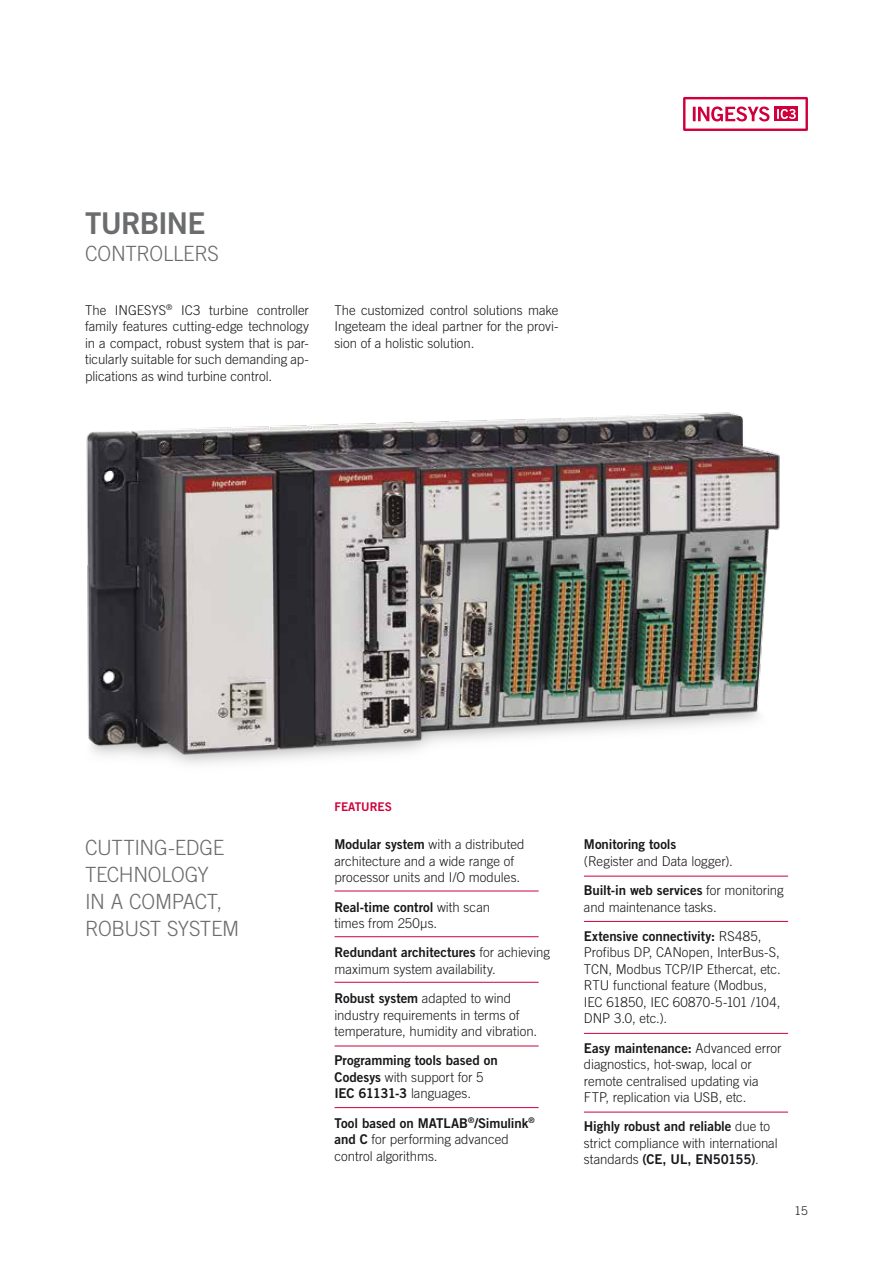
<style>
.page{position:relative;width:893px;height:1263px;background:#fff}
.page>*{position:absolute;margin:0;border:0;box-sizing:border-box;transform-origin:0 0}
.t1{font:30px "Trade Gothic LT Std Bd 2";letter-spacing:-.03em;color:#6b6c6e}
.t2{font:300 21px/27px "Trade Gothic LT Std";letter-spacing:-.02em;color:#6b6c6e}
.t3{font:300 13.5px/16.5px "Trade Gothic LT Std";color:#1a171b}
.t4{font:13.5px/29.2px "Trade Gothic LT Std Bd 2";letter-spacing:-.005em;color:#1a171b}
.t5{font:12px "Trade Gothic LT Std Bd 2";color:#cf003c}
.t6{font:300 12px "Trade Gothic LT Std";color:#1a171b}
.s1{font-family:"Trade Gothic LT Std Bd 2";font-weight:400}
.s2{font-family:"Trade Gothic LT Std";font-weight:300}
</style>
<div class="page">
<svg style="left:683px;top:97px;width:125px;height:34px"></svg>
<img style="left:86px;top:412px;width:694px;height:352px">
<hr style="left:334px;top:891px;width:205px;height:1px;background:#cf003c">
<hr style="left:584px;top:876px;width:204px;height:1px;background:#cf003c">
<hr style="left:584px;top:921px;width:204px;height:1px;background:#cf003c">
<hr style="left:584px;top:1033px;width:204px;height:1px;background:#cf003c">
<hr style="left:584px;top:1112px;width:204px;height:1px;background:#cf003c">
<hr style="left:334px;top:982px;width:205px;height:1px;background:#cf003c">
<hr style="left:334px;top:1046px;width:205px;height:1px;background:#cf003c">
<hr style="left:334px;top:1107px;width:205px;height:1px;background:#cf003c">
<hr style="left:334px;top:936px;width:205px;height:1px;background:#cf003c">
<h1 class="t1" style="left:85px;top:205px;width:122px">TURBINE</h1>
<h2 class="t2" style="left:85px;top:240px;width:135px">CONTROLLERS</h2>
<p class="t3" style="left:85px;top:302px;width:225px;text-align:justify">The INGESYS<sup>®</sup> IC3 turbine controller family features cutting-edge technology in a compact, robust system that is par&shy;ticularly suitable for such demanding ap&shy;plications as wind turbine control.</p>
<p class="t3" style="left:334px;top:302px;width:225px;text-align:justify">The customized control solutions make Ingeteam the ideal partner for the provi&shy;sion of a holistic solution.</p>
<h2 class="t2" style="left:85px;top:833px;width:156px">CUTTING-EDGE<br>TECHNOLOGY<br>IN A COMPACT,<br>ROBUST SYSTEM</h2>
<p class="t5" style="left:334px;top:799px;width:59px">FEATURES</p>
<p class="t3" style="left:334px;top:836px;width:192px"><span class="s1">Modular system</span> with a distributed architecture and a wide range of processor units and I/O modules.</p>
<p class="t4" style="left:334px;top:892px;width:157px">Real-time control <span class="s2">with scan</span></p>
<p class="t3" style="left:334px;top:915px;width:104px">times from 250µs.</p>
<p class="t4" style="left:334px;top:938px;width:217px">Redundant architectures <span class="s2">for achieving</span></p>
<p class="t3" style="left:334px;top:954px;width:178px;line-height:29.2px">maximum system availability.<br><span class="s1">Robust system</span> adapted to wind</p>
<p class="t3" style="left:334px;top:1006px;width:204px">industry requirements in terms of temperature, humidity and vibration.</p>
<p class="t4" style="left:334px;top:1046px;width:165px">Programming tools based on</p>
<p class="t3" style="left:334px;top:1069px;width:150px"><span class="s1">Codesys</span> with support for 5</p>
<p class="t4" style="left:334px;top:1079px;width:202px">IEC 61131-3 <span class="s2">languages.<br></span>Tool based on MATLAB<sup>®</sup>/Simulink<sup>®</sup></p>
<p class="t3" style="left:334px;top:1131px;width:176px"><span class="s1">and C</span> for performing advanced control algorithms.</p>
<p class="t4" style="left:584px;top:830px;width:94px">Monitoring tools</p>
<p class="t3" style="left:584px;top:852px;width:150px">(Register and Data logger).</p>
<p class="t4" style="left:584px;top:875px;width:201px">Built-in web services <span class="s2">for monitoring</span></p>
<p class="t3" style="left:584px;top:898px;width:134px">and maintenance tasks.</p>
<p class="t4" style="left:584px;top:921px;width:179px">Extensive connectivity: <span class="s2">RS485,</span></p>
<p class="t3" style="left:584px;top:944px;width:198px">Profibus DP, CANopen, InterBus-S,<br>TCN, Modbus TCP/IP Ethercat, etc.<br>RTU functional feature (Modbus,<br>IEC 61850, IEC 60870-5-101 /104,<br>DNP 3.0, etc.).</p>
<p class="t4" style="left:584px;top:1033px;width:199px">Easy maintenance: <span class="s2">Advanced error</span></p>
<p class="t3" style="left:584px;top:1056px;width:176px">diagnostics, hot-swap, local or remote centralised updating via<br>FTP, replication via USB, etc.</p>
<p class="t4" style="left:584px;top:1112px;width:188px">Highly robust and reliable <span class="s2">due to</span></p>
<p class="t3" style="left:584px;top:1135px;width:195px">strict compliance with international</p>
<p class="t4" style="left:584px;top:1145px;width:176px"><span class="s2">standards</span> (CE, UL, EN50155)<span class="s2">.</span></p>
<p class="t6" style="left:795px;top:1204px;width:15px">15</p>
</div>
